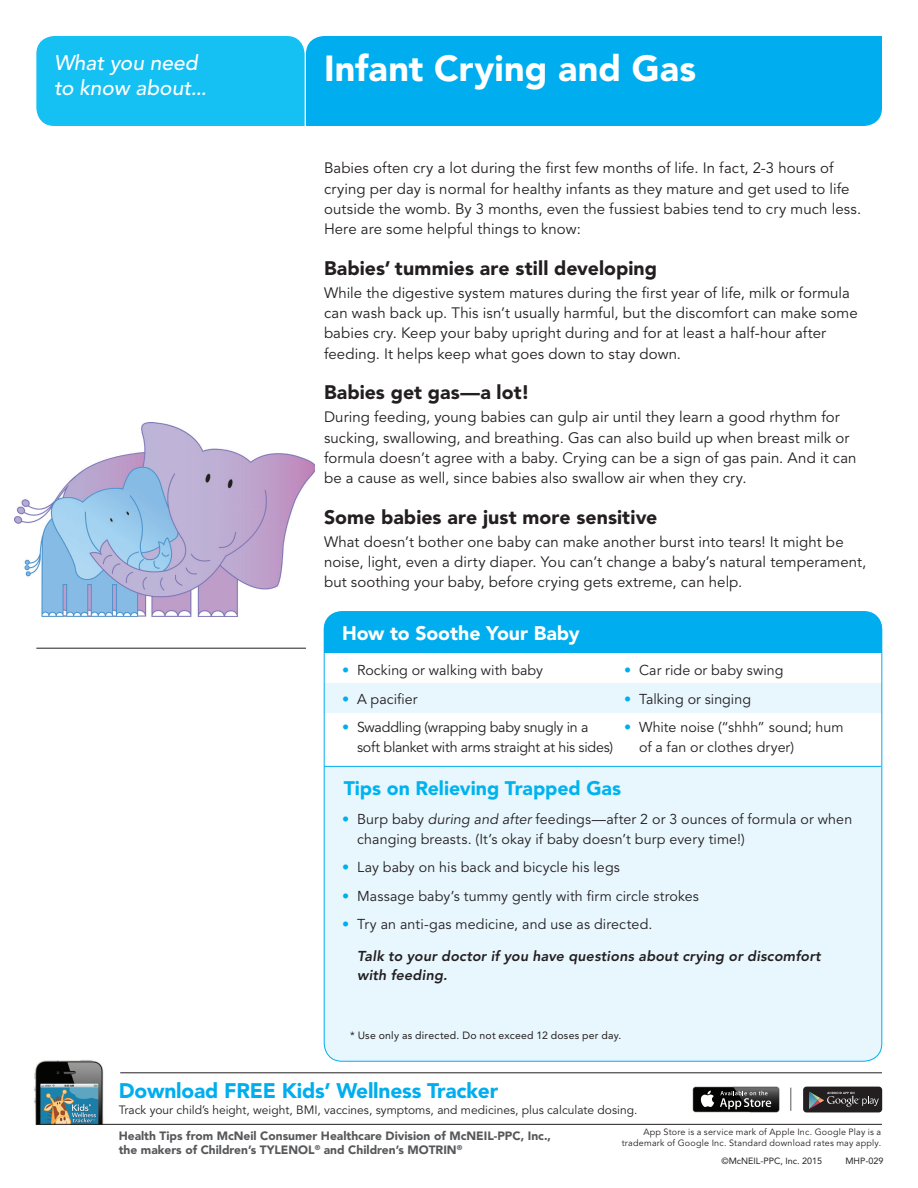
<style>
.page{position:relative;width:918px;height:1188px;background:#fff}
.page>*{position:absolute;margin:0;border:0;box-sizing:border-box;transform-origin:0 0}
.t1{font:900 36px "Avenir";color:#fff}
.secondary_bulleted_l{font:900 21px "Avenir";letter-spacing:-.01em;color:#00aeef}
.t2{font:italic 500 21px/25.2px "Avenir";color:#fff}
.t3{font:900 19.5px "Avenir";letter-spacing:.005em;color:#231f20}
.t4{font:900 19.5px "Avenir";letter-spacing:-.005em;color:#00b3ef}
.t5{font:900 19.5px "Avenir";letter-spacing:-.005em;color:#fff}
.t6{font:15px/20.2px "Avenir";letter-spacing:.005em;color:#231f20}
.t7{font:14.25px/19.5px "Avenir";letter-spacing:.005em;color:#231f20}
.t8{font:14.25px/19.5px "Avenir";letter-spacing:-.02em;color:#231f20}
.t9{font:italic 800 14.25px/19.5px "Avenir";letter-spacing:.015em;color:#231f20}
.secondary_bulleted_l-2{font:900 12px/14.4px "Avenir";color:#57585a}
.secondary_bulleted_l-3{font:12px "Avenir";color:#231f20}
.t10{font:10.5px "Avenir";letter-spacing:.02em;color:#231f20}
.t11{font:9px/10.8px "Avenir";letter-spacing:.025em;color:#231f20;text-align:right}
.t12{font:9px "Avenir";color:#231f20}
.s1{color:#00aeef}
.s2{font-style:italic}
</style>
<div class="page">
<div style="left:306px;top:36px;width:576px;height:90px;background:#00aeef"></div>
<div style="left:36px;top:36px;width:269px;height:90px;background:#15c0f2"></div>
<div style="left:324px;top:617px;width:558px;height:444px;background:#e8f6fd;border-radius:18px"></div>
<div style="left:324px;top:611px;width:558px;height:42px;background:#00aeef"></div>
<div style="left:324px;top:653px;width:558px;height:30px;background:#fff"></div>
<div style="left:324px;top:713px;width:558px;height:54px;background:#fff"></div>
<hr style="left:324px;top:766px;width:557px;height:1px;background:#00aeef">
<hr style="left:36px;top:648px;width:270px;height:1px;background:#231f20">
<img style="left:15px;top:422px;width:300px;height:194px">
<img style="left:34px;top:1060px;width:70px;height:65px">
<hr style="left:120px;top:1073px;width:762px;height:1px;background:#231f20">
<hr style="left:36px;top:1124px;width:846px;height:1px;background:#231f20">
<div style="left:803px;top:1087px;width:79px;height:25px;background:#231f20;border-radius:3px"></div>
<svg style="left:809px;top:1092px;width:70px;height:17px"></svg>
<div style="left:693px;top:1087px;width:86px;height:25px;background:#040503;border-radius:2px"></div>
<svg style="left:700px;top:1091px;width:14px;height:16px"></svg>
<img style="left:734px;top:1087px;width:45px;height:25px">
<svg style="left:720px;top:1091px;width:51px;height:18px"></svg>
<svg style="left:791px;top:1088px;width:1px;height:23px"></svg>
<p class="t2" style="left:54px;top:51px;width:154px">What you need to know about...</p>
<p class="t1" style="left:324px;top:47px;width:374px">Infant Crying and Gas</p>
<p class="t6" style="left:324px;top:159px;width:539px">Babies often cry a lot during the first few months of life. In fact, 2-3 hours of crying per day is normal for healthy infants as they mature and get used to life outside the womb. By 3 months, even the fussiest babies tend to cry much less.<br>Here are some helpful things to know:</p>
<p class="t3" style="left:324px;top:256px;width:335px">Babies’ tummies are still developing</p>
<p class="t6" style="left:324px;top:283px;width:535px">While the digestive system matures during the first year of life, milk or formula can wash back up. This isn’t usually harmful, but the discomfort can make some babies cry. Keep your baby upright during and for at least a half-hour after feeding. It helps keep what goes down to stay down.</p>
<p class="t3" style="left:324px;top:381px;width:207px">Babies get gas—a lot!</p>
<p class="t6" style="left:324px;top:408px;width:534px">During feeding, young babies can gulp air until they learn a good rhythm for sucking, swallowing, and breathing. Gas can also build up when breast milk or formula doesn’t agree with a baby. Crying can be a sign of gas pain. And it can be a cause as well, since babies also swallow air when they cry.</p>
<p class="t3" style="left:324px;top:505px;width:335px">Some babies are just more sensitive</p>
<p class="t6" style="left:324px;top:532px;width:544px">What doesn’t bother one baby can make another burst into tears! It might be noise, light, even a dirty diaper. You can’t change a baby’s natural temperament, but soothing your baby, before crying gets extreme, can help.</p>
<p class="t5" style="left:342px;top:621px;width:239px">How to Soothe Your Baby</p>
<p class="t7" style="left:342px;top:661px;width:203px"><span class="s1">•</span> Rocking or walking with baby</p>
<p class="t7" style="left:342px;top:690px;width:77px"><span class="s1">•</span> A pacifier</p>
<p class="t8" style="left:357px;top:718px;width:258px;text-indent:-15px"><span class="s1">•</span> Swaddling (wrapping baby snugly in a soft blanket with arms straight at his sides)</p>
<p class="t4" style="left:344px;top:776px;width:279px">Tips on Relieving Trapped Gas</p>
<p class="t7" style="left:357px;top:810px;width:497px;text-indent:-15px"><span class="s1">•</span> Burp baby <span class="s2">during and after</span> feedings—after 2 or 3 ounces of formula or when changing breasts. (It’s okay if baby doesn’t burp every time!)</p>
<p class="t7" style="left:342px;top:858px;width:279px"><span class="s1">•</span> Lay baby on his back and bicycle his legs</p>
<p class="t7" style="left:342px;top:887px;width:358px"><span class="s1">•</span> Massage baby’s tummy gently with firm circle strokes</p>
<p class="t7" style="left:342px;top:915px;width:312px"><span class="s1">•</span> Try an anti-gas medicine, and use as directed.</p>
<p class="t9" style="left:357px;top:946px;width:465px">Talk to your doctor if you have questions about crying or discomfort with feeding.</p>
<p class="t7" style="left:624px;top:661px;width:161px"><span class="s1">•</span> Car ride or baby swing</p>
<p class="t7" style="left:624px;top:690px;width:129px"><span class="s1">•</span> Talking or singing</p>
<p class="t7" style="left:639px;top:718px;width:206px;text-indent:-15px"><span class="s1">•</span> White noise (“shhh” sound; hum of a fan or clothes dryer)</p>
<p class="t10" style="left:350px;top:1029px;width:273px">* Use only as directed. Do not exceed 12 doses per day.</p>
<p class="secondary_bulleted_l" style="left:119px;top:1078px;width:381px">Download FREE Kids’ Wellness Tracker</p>
<p class="secondary_bulleted_l-3" style="left:119px;top:1103px;width:520px">Track your child’s height, weight, BMI, vaccines, symptoms, and medicines, plus calculate dosing.</p>
<p class="t11" style="left:622px;top:1127px;width:261px">App Store is a service mark of Apple Inc. Google Play is a trademark of Google Inc. Standard download rates may apply.</p>
<p class="secondary_bulleted_l-2" style="left:119px;top:1128px;width:434px">Health Tips from McNeil Consumer Healthcare Division of McNEIL-PPC, Inc., the makers of Children’s TYLENOL<sup>®</sup> and Children’s MOTRIN<sup>®</sup></p>
<p class="t12" style="left:722px;top:1155px;width:102px">©McNEIL-PPC, Inc. 2015</p>
<p class="t12" style="left:845px;top:1155px;width:40px">MHP-029</p>
</div>
